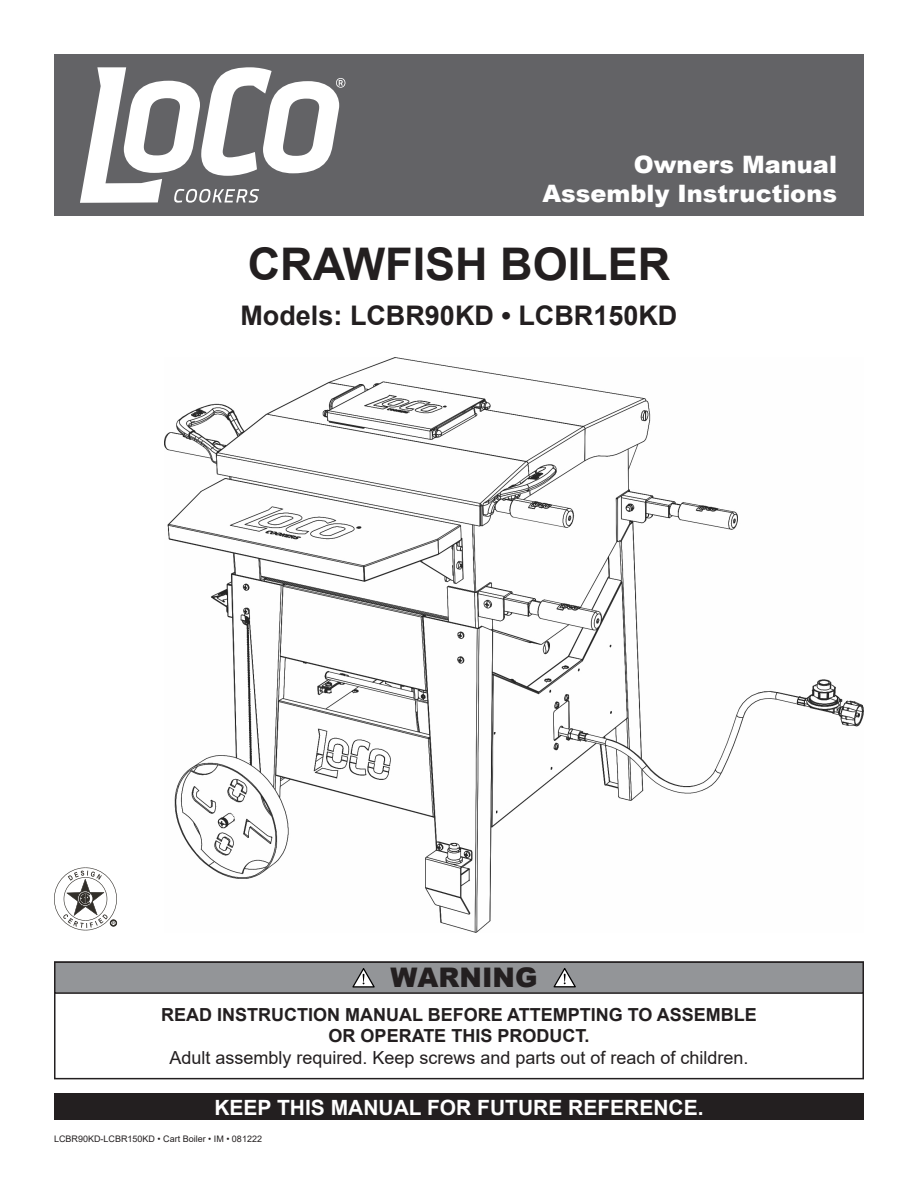
<style>
.page{position:relative;width:918px;height:1188px;background:#fff}
.page>*{position:absolute;margin:0;border:0;box-sizing:border-box;transform-origin:0 0}
.t1{font:700 45px "Arial";color:#231f20}
.t2{font:700 27px "Arial";color:#231f20}
.t3{font:900 27px "Arial";color:#231f20}
.t4{font:900 24px "Arial";color:#fff}
.t5{font:700 21px "Arial";color:#fff}
.t6{font:700 18px "Arial";color:#231f20}
.t7{font:18px "Arial";color:#231f20}
.t8{font:9px "Arial";color:#231f20}
</style>
<div class="page">
<div style="left:54px;top:54px;width:810px;height:162px;background:#636366"></div>
<svg style="left:80px;top:67px;width:265px;height:136px"></svg>
<div style="left:54px;top:1094px;width:810px;height:26px;background:#231f20"></div>
<div style="left:54px;top:961px;width:810px;height:118px;border:2px solid #231f20"></div>
<svg style="left:54px;top:867px;width:63px;height:63px"></svg>
<div style="left:55px;top:962px;width:808px;height:31px;background:#939598"></div>
<div style="left:54px;top:961px;width:810px;height:33px;border:2px solid #231f20"></div>
<svg style="left:352px;top:968px;width:23px;height:20px"></svg>
<svg style="left:553px;top:968px;width:23px;height:20px"></svg>
<img style="left:164px;top:357px;width:700px;height:576px">
<p class="t4" style="left:634px;top:147px;width:205px">Owners Manual</p>
<p class="t4" style="left:542px;top:176px;width:296px">Assembly Instructions</p>
<p class="t1" style="left:248px;top:232px;width:424px">CRAWFISH BOILER</p>
<p class="t2" style="left:240px;top:296px;width:438px">Models: LCBR90KD • LCBR150KD</p>
<p class="t3" style="left:391px;top:958px;width:148px">WARNING</p>
<p class="t6" style="left:161px;top:1002px;width:597px">READ INSTRUCTION MANUAL BEFORE ATTEMPTING TO ASSEMBLE</p>
<p class="t6" style="left:329px;top:1023px;width:262px">OR OPERATE THIS PRODUCT.</p>
<p class="t7" style="left:169px;top:1045px;width:581px">Adult assembly required. Keep screws and parts out of reach of children.</p>
<p class="t5" style="left:214px;top:1092px;width:491px">KEEP THIS MANUAL FOR FUTURE REFERENCE.</p>
<p class="t8" style="left:54px;top:1133px;width:210px">LCBR90KD-LCBR150KD • Cart Boiler • IM • 081222</p>
</div>
